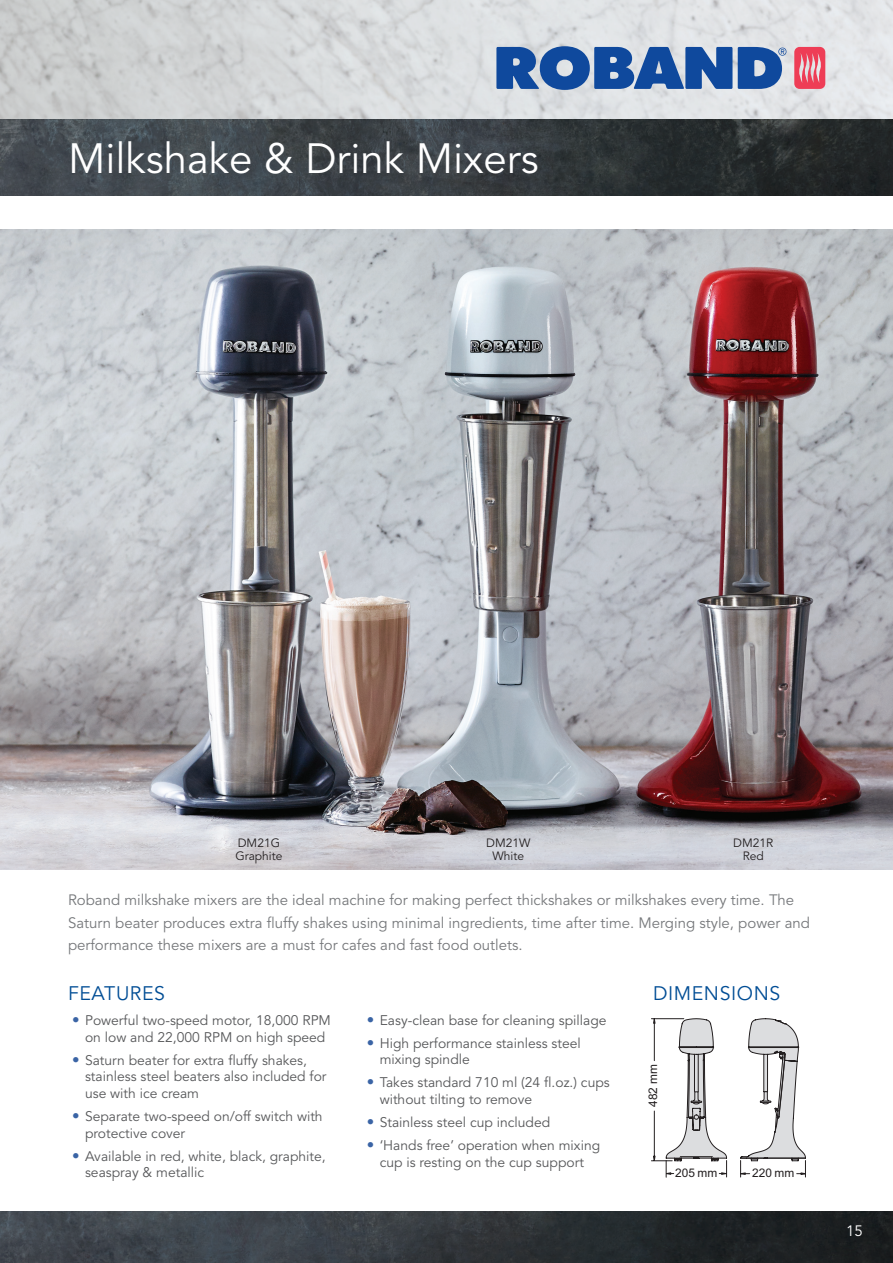
<style>
.page{position:relative;width:893px;height:1263px;background:#fff}
.page>*{position:absolute;margin:0;border:0;box-sizing:border-box;transform-origin:0 0}
.Equip_head{font:42px "Avenir";color:#fff}
.FEATURES___SPECS{font:19.5px "Avenir";letter-spacing:.03em;color:#014d95}
.Intro_text{font:15px/22.5px "Avenir";color:#76787b}
.t1{font:15px "Avenir";color:#fff}
.t2{font:13.8px/16.6px "Avenir";color:#57585a}
.Equip_head-2{font:12px "Avenir";color:#231f20}
.t3{font:11.85px "Arial";color:#231f20}
.s1{font-size:15px;color:#3a64a5}
</style>
<div class="page">
<img style="left:0;top:1212px;width:893px;height:51px">
<svg style="left:0;top:0;width:893px;height:119px;background:#d7d9db"></svg>
<img style="left:0;top:119px;width:893px;height:77px">
<svg style="left:496px;top:46px;width:236px;height:44px;background:#4a74b0"></svg>
<svg style="left:738px;top:47px;width:48px;height:42px;background:#426eae"></svg>
<svg style="left:794px;top:47px;width:31px;height:42px"></svg>
<svg style="left:651px;top:1018px;width:76px;height:160px"></svg>
<svg style="left:740px;top:1018px;width:66px;height:160px"></svg>
<img style="left:0;top:230px;width:893px;height:639px">
<p class="Equip_head" style="left:68px;top:135px;width:472px">Milkshake &amp; Drink Mixers</p>
<p class="Equip_head-2" style="left:238px;top:835px;width:44px">DM21G</p>
<p class="Equip_head-2" style="left:235px;top:849px;width:49px">Graphite</p>
<p class="Equip_head-2" style="left:486px;top:835px;width:46px">DM21W</p>
<p class="Equip_head-2" style="left:492px;top:849px;width:33px">White</p>
<p class="Equip_head-2" style="left:733px;top:835px;width:42px">DM21R</p>
<p class="Equip_head-2" style="left:743px;top:849px;width:23px">Red</p>
<p class="Intro_text" style="left:68px;top:889px;width:743px">Roband milkshake mixers are the ideal machine for making perfect thickshakes or milkshakes every time. The<br>Saturn beater produces extra fluffy shakes using minimal ingredients, time after time. Merging style, power and performance these mixers are a must for cafes and fast food outlets.</p>
<p class="FEATURES___SPECS" style="left:68px;top:982px;width:99px">FEATURES</p>
<p class="t2" style="left:72px;top:1012px;width:260px;text-align:center"><span class="s1">•</span> Powerful two-speed motor, 18,000 RPM on low and 22,000 RPM on high speed</p>
<p class="t2" style="left:85px;top:1052px;width:243px;text-indent:-13px"><span class="s1">•</span> Saturn beater for extra fluffy shakes, stainless steel beaters also included for use with ice cream</p>
<p class="t2" style="left:85px;top:1108px;width:239px;text-indent:-13px"><span class="s1">•</span> Separate two-speed on/off switch with protective cover</p>
<p class="t2" style="left:85px;top:1148px;width:242px;text-indent:-13px"><span class="s1">•</span> Available in red, white, black, graphite, seaspray &amp; metallic</p>
<p class="FEATURES___SPECS" style="left:653px;top:982px;width:129px">DIMENSIONS</p>
<p class="t2" style="left:367px;top:1012px;width:241px"><span class="s1">•</span> Easy-clean base for cleaning spillage</p>
<p class="t2" style="left:380px;top:1035px;width:203px;text-indent:-13px"><span class="s1">•</span> High performance stainless steel mixing spindle</p>
<p class="t2" style="left:380px;top:1075px;width:232px;text-indent:-13px"><span class="s1">•</span> Takes standard 710 ml (24 fl.oz.) cups without tilting to remove</p>
<p class="t2" style="left:367px;top:1114px;width:185px"><span class="s1">•</span> Stainless steel cup included</p>
<p class="t2" style="left:367px;top:1137px;width:235px;text-align:center"><span class="s1">•</span> ‘Hands free’ operation when mixing cup is resting on the cup support</p>
<p class="t3" style="left:645px;top:1107px;width:44px;rotate:-90deg">482 mm</p>
<p class="t3" style="left:675px;top:1165px;width:44px">205 mm</p>
<p class="t3" style="left:752px;top:1165px;width:44px">220 mm</p>
<p class="t1" style="left:846px;top:1222px;width:18px">15</p>
</div>
